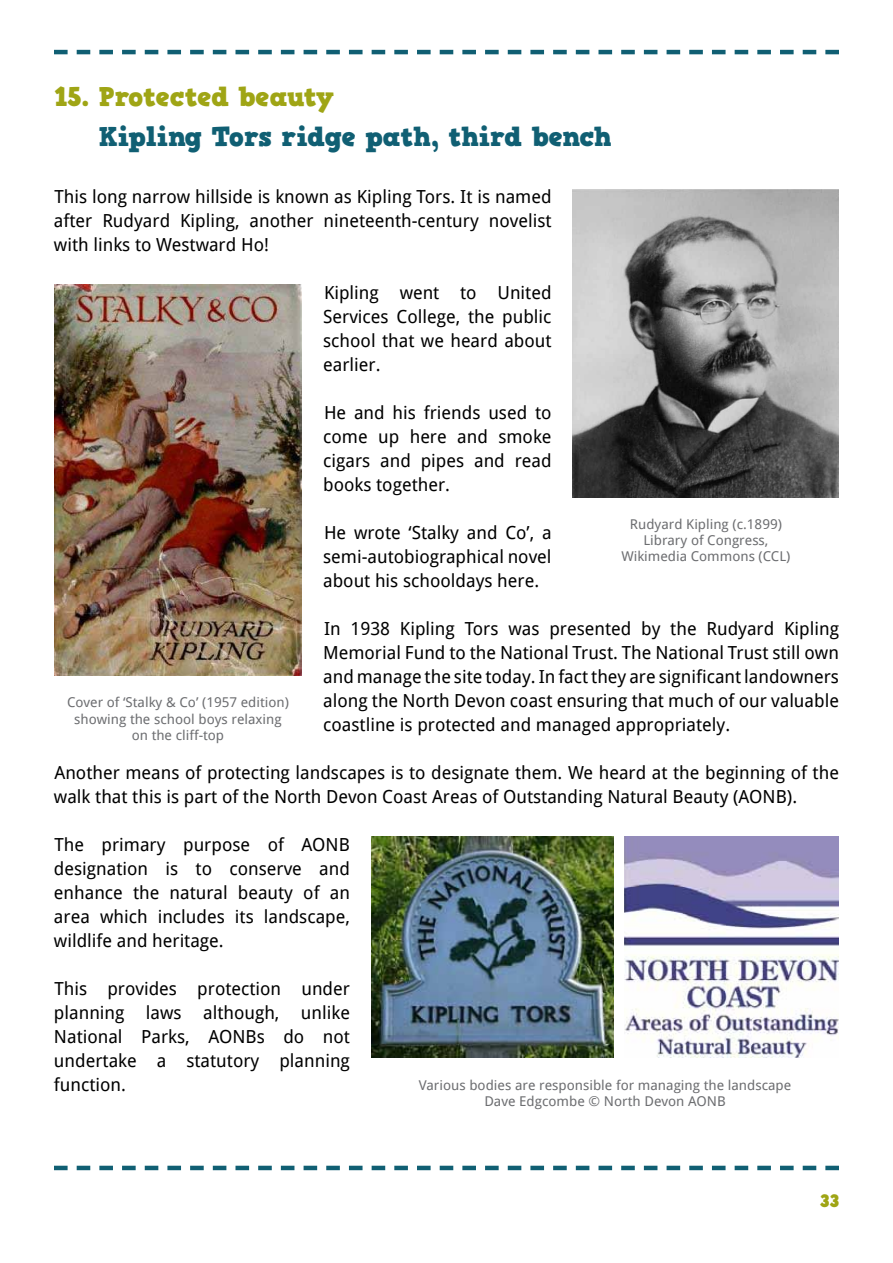
<style>
.page{position:relative;width:893px;height:1263px;background:#fff}
.page>*{position:absolute;margin:0;border:0;box-sizing:border-box;transform-origin:0 0}
.t1{font:27px "HVD Comic Serif Pro";letter-spacing:-.015em;color:#105f73}
.t2{font:27px "HVD Comic Serif Pro";letter-spacing:-.005em;color:#9fa515}
.t3{font:18px/24px "Droid Sans";color:#000;text-align:justify}
.t4{font:18px "HVD Comic Serif Pro";color:#9fa515}
.t5{font:13.5px/16.2px "Droid Sans";color:#6d6e71;text-align:center;scale:1.04 1}
</style>
<div class="page">
<svg style="left:54px;top:50px;width:785px;height:4px"></svg>
<svg style="left:54px;top:1166px;width:785px;height:4px"></svg>
<img style="left:573px;top:189px;width:266px;height:308px">
<img style="left:54px;top:285px;width:248px;height:391px">
<img style="left:624px;top:837px;width:215px;height:220px">
<img style="left:371px;top:837px;width:243px;height:220px">
<h1 class="t2" style="left:54px;top:76px;width:282px">15. Protected beauty</h1>
<h1 class="t1" style="left:99px;top:116px;width:514px">Kipling Tors ridge path, third bench</h1>
<p class="t3" style="left:54px;top:185px;width:499px">This long narrow hillside is known as Kipling Tors. It is named after Rudyard Kipling, another nineteenth-century novelist with links to Westward Ho!</p>
<p class="t3" style="left:323px;top:281px;width:230px">Kipling went to United Services College, the public school that we heard about earlier.</p>
<p class="t3" style="left:323px;top:400px;width:230px">He and his friends used to come up here and smoke cigars and pipes and read books together.</p>
<p class="t3" style="left:323px;top:520px;width:230px">He wrote ‘Stalky and Co’, a semi-autobiographical novel about his schooldays here.</p>
<p class="t3" style="left:323px;top:616px;width:517px">In 1938 Kipling Tors was presented by the Rudyard Kipling Memorial Fund to the National Trust. The National Trust still own and manage the site today. In fact they are significant landowners along the North Devon coast ensuring that much of our valuable coastline is protected and managed appropriately.</p>
<p class="t3" style="left:54px;top:761px;width:786px">Another means of protecting landscapes is to designate them. We heard at the beginning of the walk that this is part of the North Devon Coast Areas of Outstanding Natural Beauty (AONB).</p>
<p class="t3" style="left:54px;top:833px;width:297px">The primary purpose of AONB designation is to conserve and enhance the natural beauty of an area which includes its landscape, wildlife and heritage.</p>
<p class="t3" style="left:54px;top:977px;width:297px">This provides protection under planning laws although, unlike National Parks, AONBs do not undertake a statutory planning function.</p>
<p class="t5" style="left:621px;top:516px;width:164px">Rudyard Kipling (c.1899)<br>Library of Congress,<br>Wikimedia Commons (CCL)</p>
<p class="t5" style="left:67px;top:695px;width:215px">Cover of ‘Stalky &amp; Co’ (1957 edition) showing the school boys relaxing on the cliff-top</p>
<p class="t5" style="left:419px;top:1077px;width:360px">Various bodies are responsible for managing the landscape<br>Dave Edgcombe © North Devon AONB</p>
<p class="t4" style="left:820px;top:1187px;width:21px">33</p>
</div>
